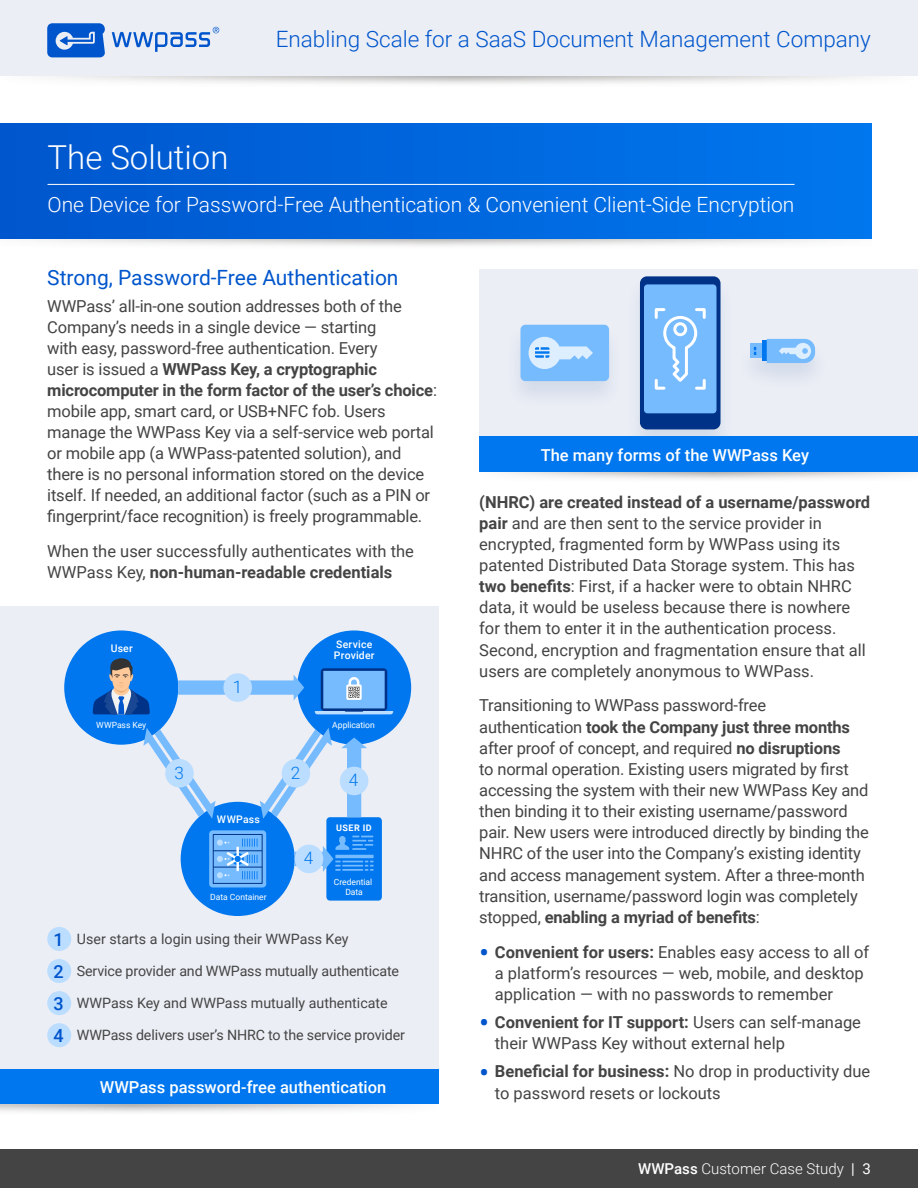
<style>
.page{position:relative;width:918px;height:1188px;background:#fff}
.page>*{position:absolute;margin:0;border:0;box-sizing:border-box;transform-origin:0 0}
.t1{font:300 33px "Roboto";color:#fff}
.t2{font:300 22.5px "Roboto";color:#05c}
.t3{font:300 21px "Roboto";color:#fff}
.Header_3_Single_Colu{font:21px "Roboto";color:#05c}
.t4{font:500 18px "Roboto";color:#05c}
.t5{font:300 17.1px "Roboto";color:#07e}
.Body_Numbered_List{font:16.5px/21.1px "Roboto";letter-spacing:-.01em;color:#444}
.t6{font:500 16.5px "Roboto";color:#fff}
.t7{font:300 15px "Roboto";color:#fff}
.Body_Text{font:14.25px "Roboto";letter-spacing:-.01em;color:#444}
.t8{font:500 10.5px/10.6px "Roboto";letter-spacing:.02em;color:#fff}
.t9{font:700 9px "Roboto";letter-spacing:.045em;color:#fff}
.t10{font:8.55px/9.8px "Roboto";letter-spacing:-.005em;color:#fff;text-align:center}
.s1{font-weight:700}
.s2{font-size:30px;color:#05c}
.s3{font-weight:500}
.s4{font-weight:400}
</style>
<div class="page">
<div style="left:0;top:1149px;width:918px;height:39px;background:#444"></div>
<div style="left:0;top:0;width:918px;height:77px;background:#ebeef5"></div>
<svg style="left:47px;top:23px;width:58px;height:34px;background:#2b71d3"></svg>
<svg style="left:112px;top:27px;width:107px;height:25px"></svg>
<div style="left:479px;top:269px;width:439px;height:206px;background:#ebeef5"></div>
<div style="left:0;top:606px;width:439px;height:499px;background:#ebeef5"></div>
<div style="left:0;top:1069px;width:439px;height:36px;background:#07e"></div>
<div style="left:47px;top:927px;width:24px;height:24px;background:#bdf;border-radius:50%"></div>
<div style="left:47px;top:959px;width:24px;height:24px;background:#bdf;border-radius:50%"></div>
<div style="left:47px;top:991px;width:24px;height:24px;background:#bdf;border-radius:50%"></div>
<div style="left:47px;top:1023px;width:24px;height:24px;background:#bdf;border-radius:50%"></div>
<div style="left:0;top:123px;width:871px;height:116px;background:linear-gradient(to right,#0056cd,#07e)"></div>
<hr style="left:48px;top:184px;width:747px;height:1px;background:#fff">
<div style="left:64px;top:630px;width:114px;height:115px;background:#07e;border-radius:50%"></div>
<svg style="left:93px;top:658px;width:57px;height:56px"></svg>
<div style="left:181px;top:802px;width:114px;height:114px;background:#07e;border-radius:50%"></div>
<div style="left:209px;top:830px;width:57px;height:57px;background:#7bf;border-radius:4px"></div>
<div style="left:213px;top:834px;width:50px;height:50px;border:1px solid #038"></div>
<hr style="left:213px;top:850px;width:49px;height:1px;background:#038">
<hr style="left:213px;top:867px;width:49px;height:1px;background:#038">
<svg style="left:217px;top:839px;width:41px;height:40px"></svg>
<div style="left:326px;top:817px;width:56px;height:84px;background:#07e;border-radius:4px"></div>
<div style="left:297px;top:630px;width:114px;height:115px;background:#07e;border-radius:50%"></div>
<svg style="left:321px;top:668px;width:66px;height:43px"></svg>
<div style="left:323px;top:671px;width:62px;height:37px;background:#7bf"></div>
<svg style="left:315px;top:710px;width:78px;height:4px"></svg>
<svg style="left:346px;top:677px;width:16px;height:23px"></svg>
<svg style="left:178px;top:675px;width:126px;height:26px"></svg>
<svg style="left:143px;top:728px;width:73px;height:91px"></svg>
<svg style="left:260px;top:728px;width:72px;height:91px"></svg>
<svg style="left:294px;top:836px;width:80px;height:36px"></svg>
<svg style="left:341px;top:738px;width:26px;height:79px"></svg>
<div style="left:223px;top:673px;width:29px;height:29px;background:#bdf;border-radius:50%"></div>
<div style="left:282px;top:759px;width:28px;height:29px;background:#bdf;border-radius:50%"></div>
<div style="left:340px;top:767px;width:28px;height:28px;background:#bdf;border-radius:50%"></div>
<div style="left:295px;top:845px;width:28px;height:28px;background:#bdf;border-radius:50%"></div>
<div style="left:165px;top:759px;width:29px;height:29px;background:#bdf;border-radius:50%"></div>
<div style="left:505px;top:275px;width:325px;height:183px;background:#038;opacity:.1"></div>
<div style="left:751px;top:344px;width:12px;height:14px;background:#7bf"></div>
<svg style="left:763px;top:340px;width:4px;height:21px"></svg>
<svg style="left:754px;top:347px;width:2px;height:8px"></svg>
<svg style="left:767px;top:339px;width:48px;height:24px"></svg>
<div style="left:520px;top:325px;width:89px;height:56px;background:#7bf;border-radius:5px"></div>
<svg style="left:529px;top:337px;width:64px;height:32px"></svg>
<div style="left:640px;top:276px;width:81px;height:153px;background:#038;border-radius:7px"></div>
<div style="left:644px;top:284px;width:72px;height:129px;background:#7bf;border-radius:3px"></div>
<svg style="left:654px;top:308px;width:52px;height:82px"></svg>
<div style="left:479px;top:437px;width:439px;height:35px;background:#07e"></div>
<img style="left:479px;top:472px;width:439px;height:7px">
<h2 class="t2" style="left:276px;top:23px;width:597px">Enabling Scale for a SaaS Document Management Company</h2>
<p class="t1" style="left:48px;top:134px;width:183px">The Solution</p>
<p class="t3" style="left:48px;top:190px;width:749px">One Device for Password-Free Authentication &amp; Convenient Client-Side Encryption</p>
<p class="Header_3_Single_Colu" style="left:47px;top:262px;width:353px">Strong, Password-Free Authentication</p>
<p class="Body_Numbered_List" style="left:47px;top:295px;width:391px">WWPass’ all-in-one soution addresses both of the Company’s needs in a single device — starting<br>with easy, password-free authentication. Every<br>user is issued a <span class="s1">WWPass Key, a cryptographic microcomputer in the form factor of the user’s choice</span>: mobile app, smart card, or USB+NFC fob. Users manage the WWPass Key via a self-service web portal or mobile app (a WWPass-patented solution), and there is no personal information stored on the device itself. If needed, an additional factor (such as a PIN or fingerprint/face recognition) is freely programmable.</p>
<p class="Body_Numbered_List" style="left:47px;top:540px;width:368px">When the user successfully authenticates with the<br>WWPass Key, <span class="s1">non-human-readable credentials</span></p>
<p class="t6" style="left:541px;top:443px;width:270px">The many forms of the WWPass Key</p>
<p class="Body_Numbered_List" style="left:479px;top:491px;width:392px"><span class="s1">(NHRC) are created instead of a username/password pair</span> and are then sent to the service provider in encrypted, fragmented form by WWPass using its patented Distributed Data Storage system. This has <span class="s1">two benefits</span>: First, if a hacker were to obtain NHRC data, it would be useless because there is nowhere for them to enter it in the authentication process.<br>Second, encryption and fragmentation ensure that all users are completely anonymous to WWPass.</p>
<p class="Body_Numbered_List" style="left:479px;top:694px;width:391px">Transitioning to WWPass password-free authentication <span class="s1">took the Company just three months </span>after proof of concept, and required <span class="s1">no disruptions<br></span>to normal operation. Existing users migrated by first accessing the system with their new WWPass Key and then binding it to their existing username/password pair. New users were introduced directly by binding the NHRC of the user into the Company’s existing identity and access management system. After a three-month transition, username/password login was completely stopped, <span class="s1">enabling a myriad of benefits</span>:</p>
<p class="Body_Numbered_List" style="left:495px;top:940px;width:376px;text-indent:-16px"><span class="s2">•</span> <span class="s1">Convenient for users:</span> Enables easy access to all of a platform’s resources — web, mobile, and desktop application — with no passwords to remember</p>
<p class="Body_Numbered_List" style="left:495px;top:1011px;width:368px;text-indent:-16px"><span class="s2">•</span> <span class="s1">Convenient for IT support:</span> Users can self-manage their WWPass Key without external help</p>
<p class="Body_Numbered_List" style="left:479px;top:1060px;width:393px"><span class="s2">•</span> <span class="s1">Beneficial for business:</span> No drop in productivity due</p>
<p class="t8" style="left:334px;top:639px;width:42px">Service<br>Provider</p>
<p class="t8" style="left:111px;top:642px;width:24px">User</p>
<p class="t5" style="left:233px;top:675px;width:11px">1</p>
<p class="t10" style="left:332px;top:720px;width:44px">Application</p>
<p class="t10" style="left:96px;top:720px;width:51px">WWPass Key</p>
<p class="t5" style="left:175px;top:761px;width:11px">3</p>
<p class="t5" style="left:291px;top:761px;width:11px">2</p>
<p class="t5" style="left:349px;top:768px;width:11px">4</p>
<p class="t8" style="left:217px;top:814px;width:44px">WWPass</p>
<p class="t9" style="left:336px;top:821px;width:37px">USER ID</p>
<p class="t5" style="left:304px;top:846px;width:11px">4</p>
<p class="t10" style="left:334px;top:877px;width:40px">Credential<br>Data</p>
<p class="t10" style="left:210px;top:892px;width:58px">Data Container</p>
<p class="t4" style="left:53px;top:927px;width:12px">1</p>
<p class="Body_Text" style="left:77px;top:929px;width:273px">User starts a login using their WWPass Key</p>
<p class="Body_Text" style="left:77px;top:961px;width:324px">Service provider and WWPass mutually authenticate</p>
<p class="Body_Text" style="left:77px;top:993px;width:312px">WWPass Key and WWPass mutually authenticate</p>
<p class="Body_Text" style="left:77px;top:1025px;width:330px">WWPass delivers user’s NHRC to the service provider</p>
<p class="t4" style="left:53px;top:959px;width:12px">2</p>
<p class="t4" style="left:53px;top:991px;width:12px">3</p>
<p class="t4" style="left:53px;top:1023px;width:12px">4</p>
<p class="t6" style="left:100px;top:1076px;width:288px">WWPass password-free authentication</p>
<p class="Body_Numbered_List" style="left:495px;top:1082px;width:227px">to password resets or lockouts</p>
<p class="t7" style="left:638px;top:1158px;width:234px"><span class="s3">WWPass</span> Customer Case Study <span class="s4">| 3</span></p>
</div>
